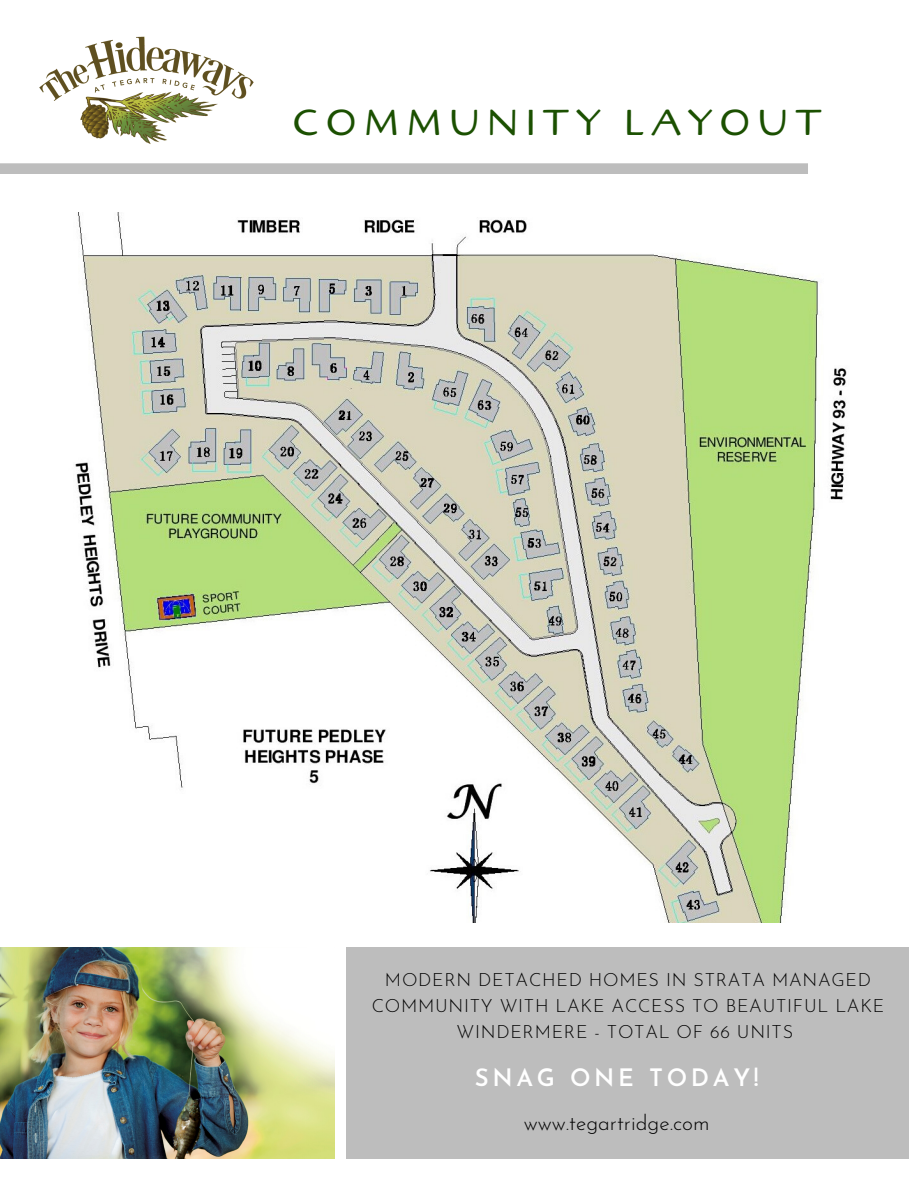
<style>
.page{position:relative;width:918px;height:1188px;background:#fff}
.page>*{position:absolute;margin:0;border:0;box-sizing:border-box;transform-origin:0 0}
.t1{font:36px "Cagliostro";letter-spacing:.2em;color:#1b5001}
.t2{font:600 24px "Josefin Sans";letter-spacing:.155em;color:#fff}
.t3{font:300 21px "Josefin Sans";color:#000}
.t4{font:300 18px/25.8px "Josefin Sans";letter-spacing:.04em;color:#000;text-align:center}
</style>
<div class="page">
<svg style="left:0;top:163px;width:808px;height:11px;background:#bebebe"></svg>
<img style="left:75px;top:212px;width:772px;height:710px">
<img style="left:0;top:947px;width:335px;height:212px">
<img style="left:39px;top:36px;width:215px;height:108px">
<div style="left:347px;top:947px;width:562px;height:212px;background:#bdbdbd"></div>
<h1 class="t1" style="left:293px;top:99px;width:531px">COMMUNITY LAYOUT</h1>
<p class="t4" style="left:372px;top:969px;width:514px">MODERN DETACHED HOMES IN STRATA MANAGED<br>COMMUNITY WITH LAKE ACCESS TO BEAUTIFUL LAKE<br>WINDERMERE - TOTAL OF 66 UNITS</p>
<h2 class="t2" style="left:475px;top:1068px;width:286px">SNAG ONE TODAY!</h2>
<p class="t3" style="left:524px;top:1114px;width:187px">www.tegartridge.com</p>
</div>
